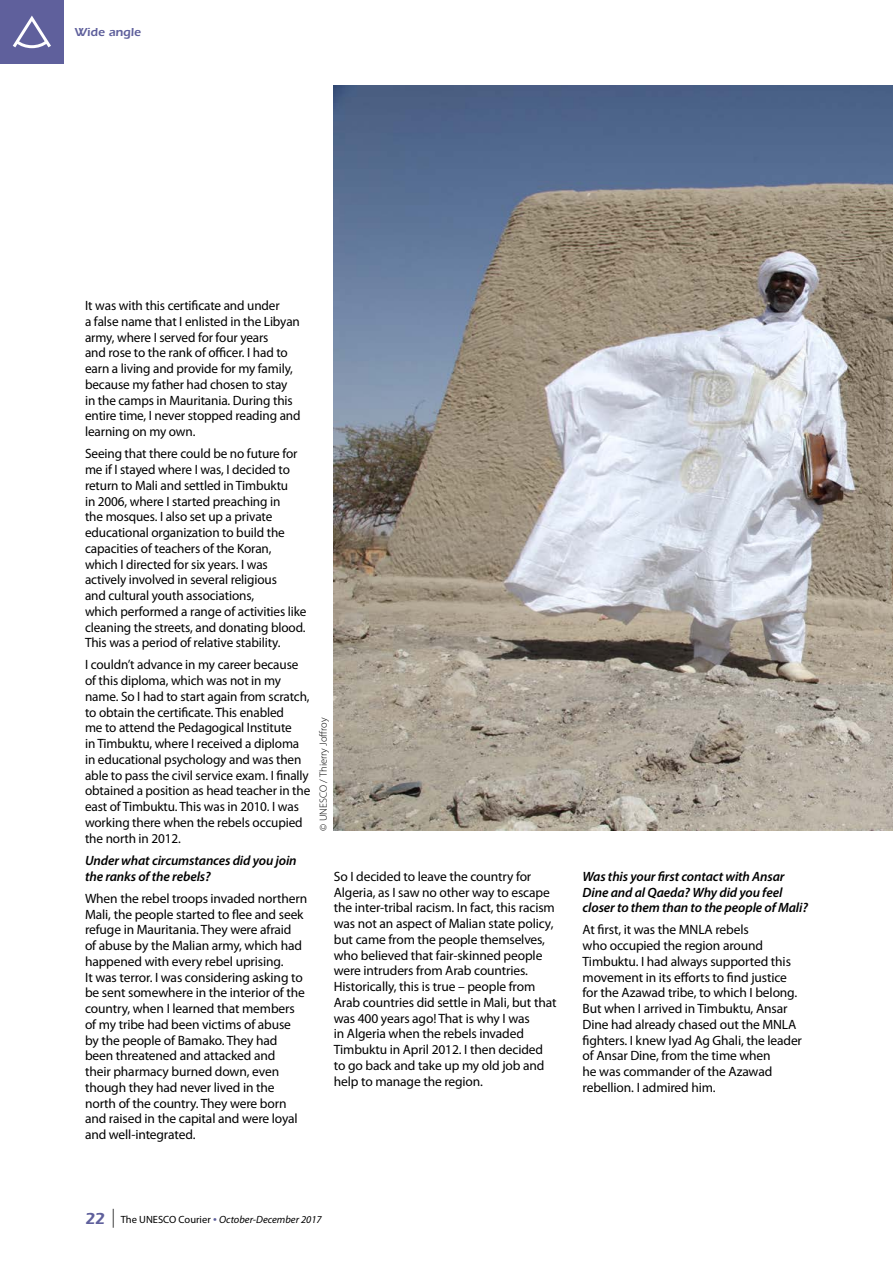
<style>
.page{position:relative;width:893px;height:1263px;background:#fff}
.page>*{position:absolute;margin:0;border:0;box-sizing:border-box;transform-origin:0 0}
.TEXTE{font:13.5px/15.8px "Myriad Pro";letter-spacing:-.01em;color:#000}
.Texte_Question{font:italic 600 13.5px/15.8px "Myriad Pro";letter-spacing:-.01em;color:#000}
.t1{font:600 12px "ITC Eras Std";color:#5f609c}
.t2{font:italic 10.5px "Myriad Pro";color:#000}
.Copyright{font:300 10.5px "Myriad Pro";color:#000}
.s1{font-family:"ITC Eras Std";font-weight:600;font-style:normal;font-size:16.5px;color:#5f609c}
.s2{font-style:normal;font-size:18.9px}
.s3{font-style:normal}
.s4{font-style:normal;font-size:13.5px;color:#5f609c}
</style>
<div class="page">
<div style="left:0;top:0;width:64px;height:64px;background:#5f609c"></div>
<svg style="left:13px;top:15px;width:38px;height:34px"></svg>
<img style="left:334px;top:85px;width:559px;height:746px">
<p class="t1" style="left:74px;top:25px;width:68px">Wide angle</p>
<p class="TEXTE" style="left:85px;top:298px;width:217px">It was with this certificate and under<br>a false name that I enlisted in the Libyan army, where I served for four years<br>and rose to the rank of officer. I had to earn a living and provide for my family, because my father had chosen to stay in the camps in Mauritania. During this entire time, I never stopped reading and learning on my own.</p>
<p class="TEXTE" style="left:85px;top:446px;width:223px">Seeing that there could be no future for me if I stayed where I was, I decided to return to Mali and settled in Timbuktu<br>in 2006, where I started preaching in<br>the mosques. I also set up a private educational organization to build the capacities of teachers of the Koran, which I directed for six years. I was actively involved in several religious<br>and cultural youth associations,<br>which performed a range of activities like cleaning the streets, and donating blood.<br>This was a period of relative stability.</p>
<p class="TEXTE" style="left:85px;top:657px;width:227px">I couldn’t advance in my career because of this diploma, which was not in my name. So I had to start again from scratch, to obtain the certificate. This enabled<br>me to attend the Pedagogical Institute<br>in Timbuktu, where I received a diploma in educational psychology and was then able to pass the civil service exam. I finally obtained a position as head teacher in the east of Timbuktu. This was in 2010. I was working there when the rebels occupied the north in 2012.</p>
<p class="Texte_Question" style="left:85px;top:852px;width:213px">Under what circumstances did you join the ranks of the rebels?</p>
<p class="TEXTE" style="left:85px;top:890px;width:224px">When the rebel troops invaded northern Mali, the people started to flee and seek refuge in Mauritania. They were afraid<br>of abuse by the Malian army, which had happened with every rebel uprising.<br>It was terror. I was considering asking to be sent somewhere in the interior of the country, when I learned that members of my tribe had been victims of abuse by the people of Bamako. They had been threatened and attacked and<br>their pharmacy burned down, even though they had never lived in the north of the country. They were born and raised in the capital and were loyal and well‑integrated.</p>
<p class="Copyright" style="left:318px;top:831px;width:114px;rotate:-90deg">© UNESCO / Thierry Joffroy</p>
<p class="TEXTE" style="left:334px;top:868px;width:224px">So I decided to leave the country for Algeria, as I saw no other way to escape the inter-tribal racism. In fact, this racism was not an aspect of Malian state policy, but came from the people themselves, who believed that fair-skinned people were intruders from Arab countries.<br>Historically, this is true – people from Arab countries did settle in Mali, but that was 400 years ago! That is why I was<br>in Algeria when the rebels invaded Timbuktu in April 2012. I then decided to go back and take up my old job and help to manage the region.</p>
<p class="Texte_Question" style="left:583px;top:868px;width:227px">Was this your first contact with Ansar<br>Dine and al Qaeda? Why did you feel closer to them than to the people of Mali?</p>
<p class="TEXTE" style="left:583px;top:922px;width:221px">At first, it was the MNLA rebels<br>who occupied the region around Timbuktu. I had always supported this movement in its efforts to find justice for the Azawad tribe, to which I belong.<br>But when I arrived in Timbuktu, Ansar Dine had already chased out the MNLA fighters. I knew Iyad Ag Ghali, the leader of Ansar Dine, from the time when<br>he was commander of the Azawad rebellion. I admired him.</p>
<p class="t2" style="left:85px;top:1212px;width:238px"><span class="s1">22</span> <span class="s2">|</span> <span class="s3">The UNESCO Courier</span> <span class="s4">•</span> October-December 2017</p>
</div>
